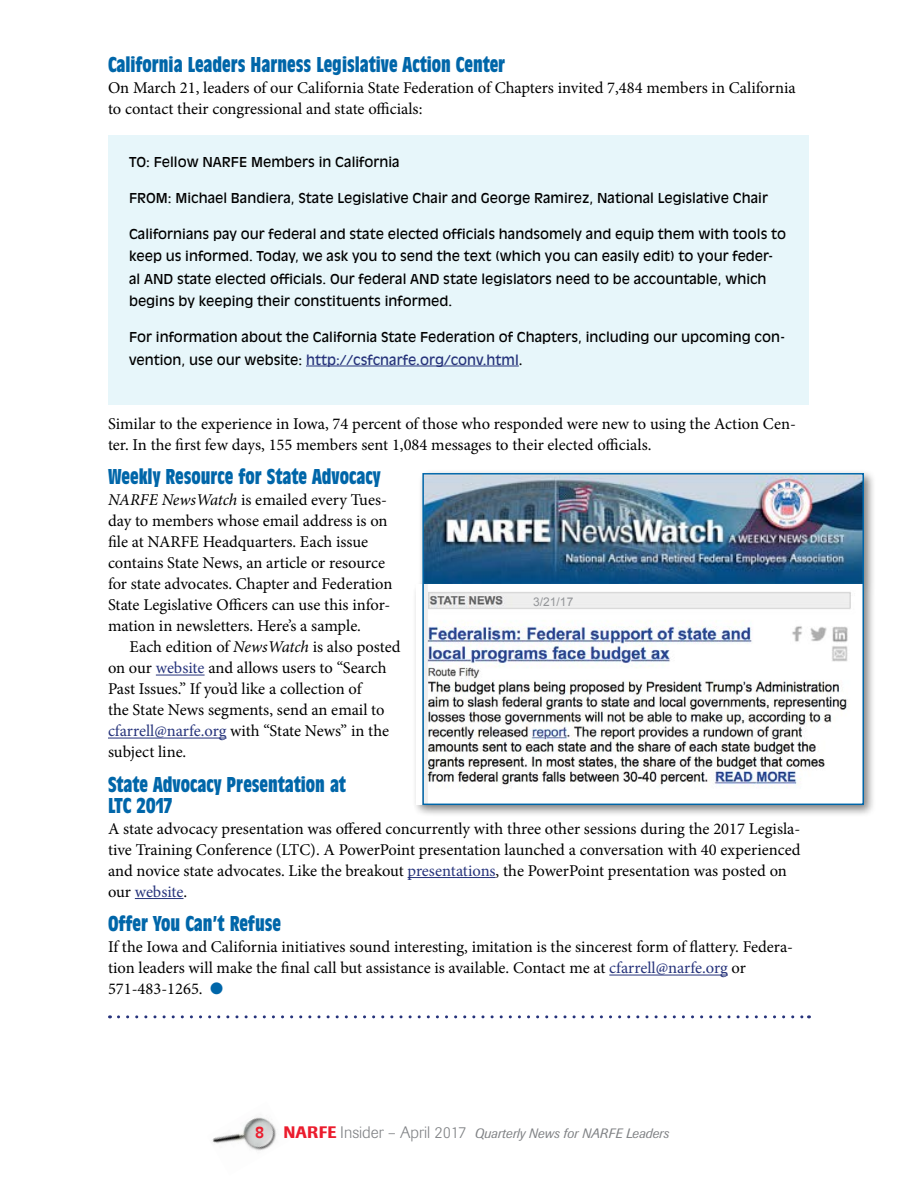
<style>
.page{position:relative;width:918px;height:1188px;background:#fff}
.page>*{position:absolute;margin:0;border:0;box-sizing:border-box;transform-origin:0 0}
.t1{font:700 condensed 21px/21px "Antique Olive";color:#0066a9}
.t2{font:16.5px/21px "Minion Pro";color:#000}
.t3{font:13.5px/22.5px "Antique Olive";color:#000}
.t4{font:italic 13.5px "Imago";color:#808285}
.t5{font:12px "Arial";color:#939598}
.s1{color:#26337b}
.s2{font-family:"Minion Pro";font-size:16.5px}
.s3{font-style:italic}
.s4{color:#0066a9}
.s5{font-family:"Antique Olive";font-weight:700;font-style:normal;font-size:15px;color:#eb1c2d}
.s6{font-weight:500;font-style:normal;font-size:16.5px;color:#eb1c2d}
.s7{font-weight:300;font-style:normal;font-size:16.5px}
</style>
<div class="page">
<img style="left:212px;top:1117px;width:65px;height:34px">
<hr style="left:156px;top:675px;width:49px;height:1px;background:#26337b">
<hr style="left:108px;top:738px;width:119px;height:1px;background:#26337b">
<hr style="left:408px;top:877px;width:88px;height:1px;background:#26337b">
<hr style="left:135px;top:898px;width:49px;height:1px;background:#26337b">
<hr style="left:609px;top:975px;width:119px;height:1px;background:#26337b">
<svg style="left:118px;top:1015px;width:691px;height:3px"></svg>
<div style="left:109px;top:135px;width:700px;height:270px;background:#e7f6fa"></div>
<hr style="left:306px;top:366px;width:213px;height:1px;background:#26337b">
<div style="left:413px;top:469px;width:464px;height:348px;background:#000;opacity:.5"></div>
<img style="left:425px;top:476px;width:436px;height:108px">
<img style="left:417px;top:584px;width:444px;height:220px">
<div style="left:422px;top:473px;width:442px;height:332px;border:2px solid #0066a9"></div>
<p class="t1" style="left:108px;top:53px;width:399px">California Leaders Harness Legislative Action Center</p>
<p class="t2" style="left:108px;top:77px;width:689px">On March 21, leaders of our California State Federation of Chapters invited 7,484 members in California to contact their congressional and state officials:</p>
<p class="t3" style="left:129px;top:150px;width:272px">TO: Fellow NARFE Members in California</p>
<p class="t3" style="left:129px;top:186px;width:641px">FROM: Michael Bandiera, State Legislative Chair and George Ramirez, National Legislative Chair</p>
<p class="t3" style="left:129px;top:222px;width:659px">Californians pay our federal and state elected officials handsomely and equip them with tools to keep us informed. Today, we ask you to send the text (which you can easily edit) to your feder&shy;al AND state elected officials. Our federal AND state legislators need to be accountable, which begins by keeping their constituents informed.</p>
<p class="t3" style="left:129px;top:325px;width:658px">For information about the California State Federation of Chapters, including our upcoming con&shy;vention, use our website: <span class="s1">http://csfcnarfe.org/conv.html</span><span class="s2">.</span></p>
<p class="t2" style="left:108px;top:413px;width:689px">Similar to the experience in Iowa, 74 percent of those who responded were new to using the Action Cen&shy;ter. In the first few days, 155 members sent 1,084 messages to their elected officials.</p>
<p class="t1" style="left:108px;top:466px;width:274px">Weekly Resource for State Advocacy</p>
<p class="t2" style="left:108px;top:490px;width:286px"><span class="s3">NARFE NewsWatch</span> is emailed every Tues&shy;day to members whose email address is on file at NARFE Headquarters. Each issue contains State News, an article or resource for state advocates. Chapter and Federation State Legislative Officers can use this infor&shy;mation in newsletters. Here’s a sample.</p>
<p class="t2" style="left:108px;top:637px;width:294px;text-indent:22px">Each edition of <span class="s3">NewsWatch</span> is also posted on our <span class="s1">website</span> and allows users to “Search Past Issues.” If you’d like a collection of<br>the State News segments, send an email to <span class="s1">cfarrell@narfe.org</span> with “State News” in the subject line.</p>
<p class="t1" style="left:108px;top:773px;width:239px">State Advocacy Presentation at<br>LTC 2017</p>
<p class="t2" style="left:108px;top:818px;width:694px">A state advocacy presentation was offered concurrently with three other sessions during the 2017 Legisla&shy;tive Training Conference (LTC). A PowerPoint presentation launched a conversation with 40 experienced and novice state advocates. Like the breakout <span class="s1">presentations</span>, the PowerPoint presentation was posted on our <span class="s1">website</span>.</p>
<p class="t1" style="left:108px;top:913px;width:175px">Offer You Can’t Refuse</p>
<p class="t2" style="left:108px;top:937px;width:687px">If the Iowa and California initiatives sound interesting, imitation is the sincerest form of flattery. Federa&shy;tion leaders will make the final call but assistance is available. Contact me at <span class="s1">cfarrell@narfe.org</span> or<br>571-483-1265. <span class="s4">●</span></p>
<p class="t5" style="left:533px;top:594px;width:42px">3/21/17</p>
<p class="t4" style="left:255px;top:1126px;width:415px"><span class="s5">8</span> <span class="s6">NARFE</span> <span class="s7">Insider – April 2017</span> Quarterly News for NARFE Leaders</p>
</div>
